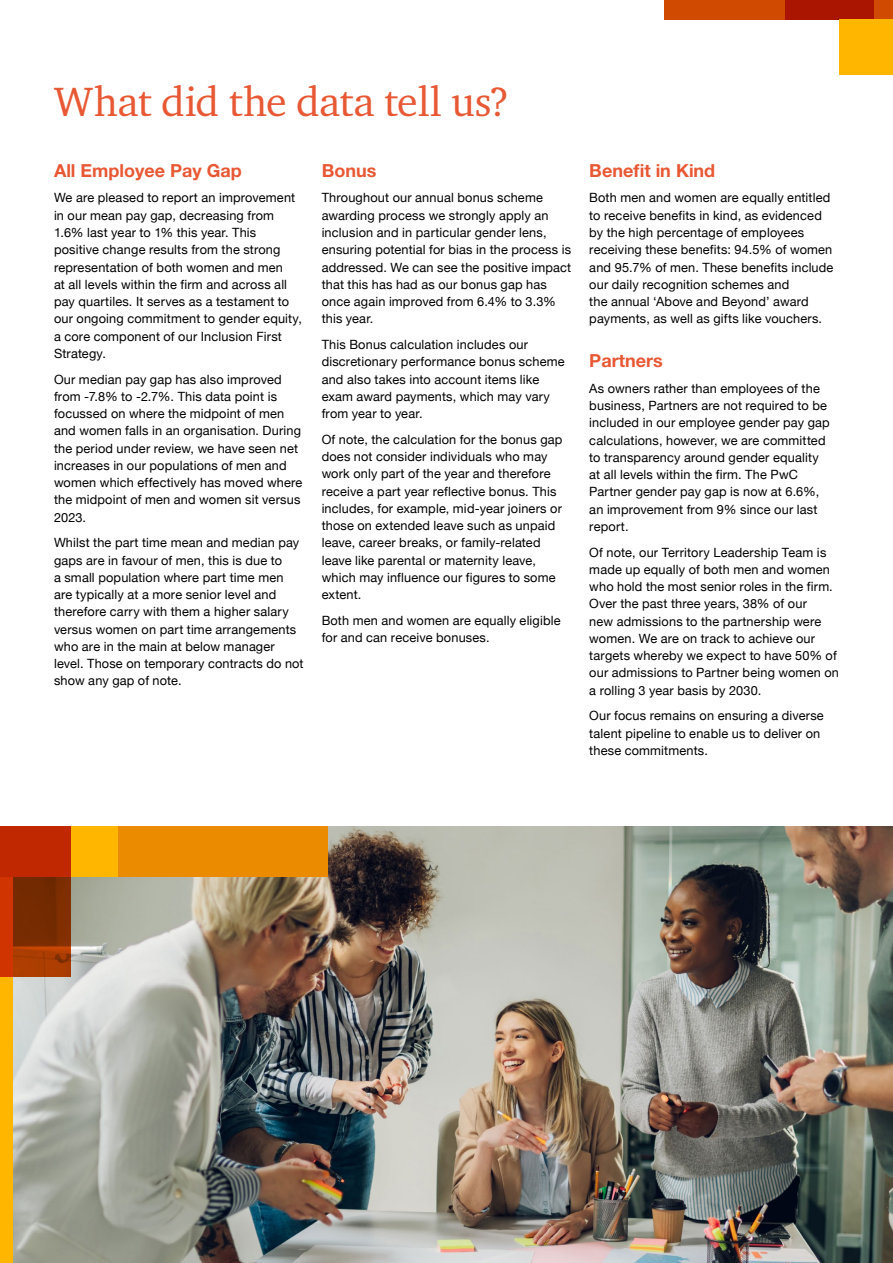
<style>
.page{position:relative;width:893px;height:1263px;background:#fff}
.page>*{position:absolute;margin:0;border:0;box-sizing:border-box;transform-origin:0 0}
.heads{font:42px "Charter ITC Pro";letter-spacing:-.005em;color:#e85834}
.small_heads{font:700 18px "Helvetica Neue LT Std";color:#e85834}
.body{font:12.75px/17.2px "Helvetica Neue";letter-spacing:.015em;color:#000}
</style>
<div class="page">
<img style="left:12px;top:827px;width:881px;height:436px">
<div style="left:0;top:827px;width:12px;height:436px;background:#ffb600"></div>
<div style="left:0;top:827px;width:328px;height:50px;background:#eb8c00"></div>
<div style="left:71px;top:827px;width:47px;height:50px;background:#ffb600"></div>
<svg style="left:0;top:827px;width:71px;height:150px;background:#a32e00"></svg>
<div style="left:785px;top:0;width:108px;height:19px;background:#d04a02"></div>
<svg style="left:664px;top:0;width:210px;height:19px;background:#bf3301"></svg>
<div style="left:840px;top:19px;width:53px;height:56px;background:#ffb600"></div>
<p class="heads" style="left:54px;top:75px;width:457px">What did the data tell us?</p>
<p class="small_heads" style="left:54px;top:159px;width:189px">All Employee Pay Gap</p>
<p class="body" style="left:54px;top:190px;width:249px">We are pleased to report an improvement in our mean pay gap, decreasing from 1.6% last year to 1% this year. This positive change results from the strong representation of both women and men<br>at all levels within the firm and across all pay quartiles. It serves as a testament to our ongoing commitment to gender equity, a core component of our Inclusion First Strategy.</p>
<p class="body" style="left:54px;top:371px;width:250px">Our median pay gap has also improved from -7.8% to -2.7%. This data point is focussed on where the midpoint of men and women falls in an organisation. During the period under review, we have seen net increases in our populations of men and women which effectively has moved where the midpoint of men and women sit versus 2023.</p>
<p class="body" style="left:54px;top:535px;width:251px">Whilst the part time mean and median pay gaps are in favour of men, this is due to<br>a small population where part time men are typically at a more senior level and therefore carry with them a higher salary versus women on part time arrangements who are in the main at below manager level. Those on temporary contracts do not show any gap of note.</p>
<p class="small_heads" style="left:322px;top:159px;width:56px">Bonus</p>
<p class="body" style="left:322px;top:190px;width:251px">Throughout our annual bonus scheme awarding process we strongly apply an inclusion and in particular gender lens, ensuring potential for bias in the process is addressed. We can see the positive impact that this has had as our bonus gap has once again improved from 6.4% to 3.3% this year.</p>
<p class="body" style="left:322px;top:337px;width:245px">This Bonus calculation includes our discretionary performance bonus scheme and also takes into account items like exam award payments, which may vary from year to year.</p>
<p class="body" style="left:322px;top:431px;width:242px">Of note, the calculation for the bonus gap does not consider individuals who may work only part of the year and therefore receive a part year reflective bonus. This includes, for example, mid-year joiners or those on extended leave such as unpaid leave, career breaks, or family-related leave like parental or maternity leave, which may influence our figures to some extent.</p>
<p class="body" style="left:322px;top:612px;width:240px">Both men and women are equally eligible for and can receive bonuses.</p>
<p class="small_heads" style="left:589px;top:159px;width:127px">Benefit in Kind</p>
<p class="body" style="left:589px;top:190px;width:246px">Both men and women are equally entitled to receive benefits in kind, as evidenced by the high percentage of employees receiving these benefits: 94.5% of women and 95.7% of men. These benefits include our daily recognition schemes and<br>the annual ‘Above and Beyond’ award payments, as well as gifts like vouchers.</p>
<p class="small_heads" style="left:589px;top:349px;width:75px">Partners</p>
<p class="body" style="left:589px;top:380px;width:242px">As owners rather than employees of the business, Partners are not required to be included in our employee gender pay gap calculations, however, we are committed to transparency around gender equality at all levels within the firm. The PwC Partner gender pay gap is now at 6.6%, an improvement from 9% since our last report.</p>
<p class="body" style="left:589px;top:544px;width:251px">Of note, our Territory Leadership Team is made up equally of both men and women who hold the most senior roles in the firm.<br>Over the past three years, 38% of our<br>new admissions to the partnership were women. We are on track to achieve our targets whereby we expect to have 50% of our admissions to Partner being women on a rolling 3 year basis by 2030.</p>
<p class="body" style="left:589px;top:708px;width:236px">Our focus remains on ensuring a diverse talent pipeline to enable us to deliver on these commitments.</p>
</div>
